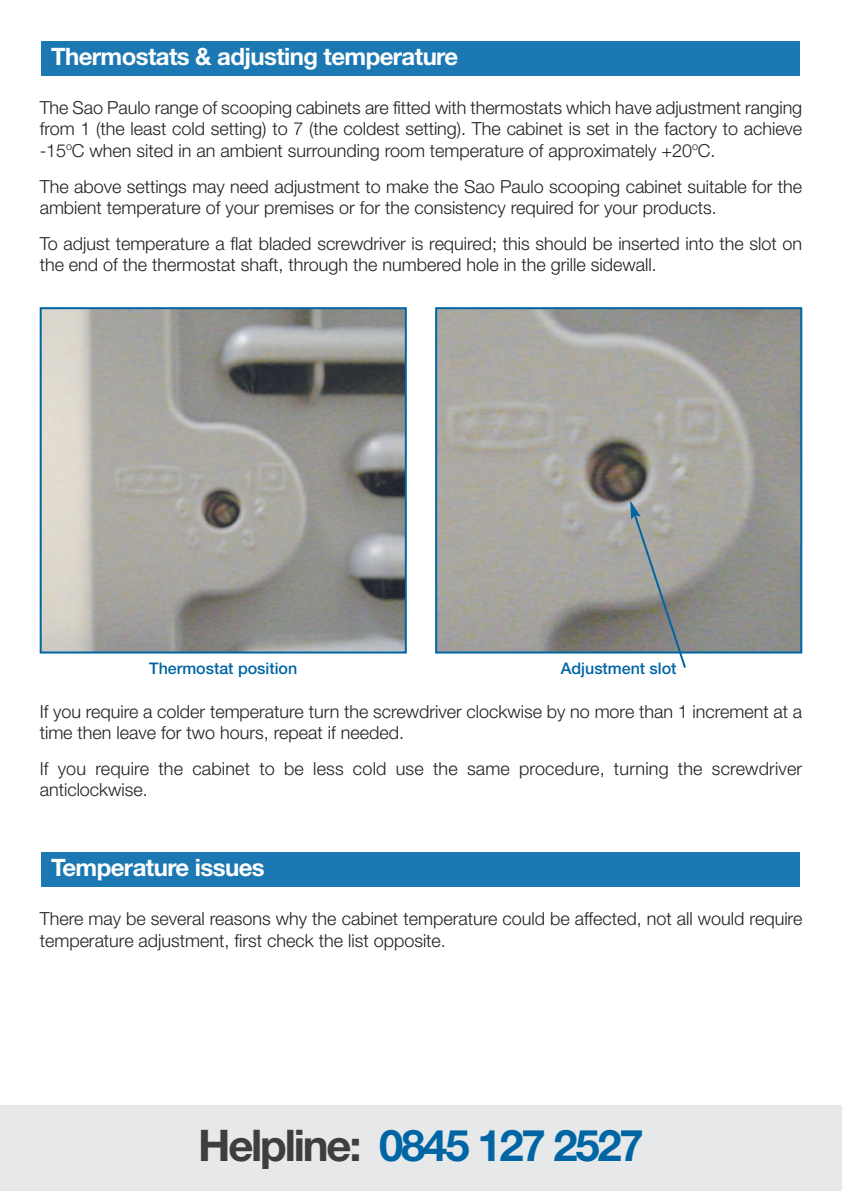
<style>
.page{position:relative;width:842px;height:1191px;background:#fff}
.page>*{position:absolute;margin:0;border:0;box-sizing:border-box;transform-origin:0 0}
.t1{font:700 43.6px "Helvetica Neue";letter-spacing:-.05em;color:#0065a4}
.t2{font:700 24px "Helvetica Neue";letter-spacing:-.025em;color:#fff}
.t3{font:300 18px/21.6px "Helvetica Neue";color:#231f20}
.t4{font:500 16px "Helvetica Neue";color:#0065a4}
.s1{color:#3e3e3f}
</style>
<div class="page">
<div style="left:42px;top:42px;width:758px;height:34px;background:#1b78b2"></div>
<div style="left:42px;top:853px;width:758px;height:34px;background:#1b78b2"></div>
<div style="left:0;top:1106px;width:842px;height:85px;background:#e7e8e9"></div>
<img style="left:43px;top:310px;width:361px;height:340px">
<div style="left:40px;top:307px;width:367px;height:346px;border:2px solid #0065a4"></div>
<img style="left:438px;top:310px;width:361px;height:340px">
<div style="left:435px;top:307px;width:367px;height:346px;border:2px solid #0065a4"></div>
<svg style="left:630px;top:500px;width:57px;height:168px;background:#9a9d9c"></svg>
<h2 class="t2" style="left:51px;top:48px;width:409px">Thermostats &amp; adjusting temperature</h2>
<p class="t3" style="left:40px;top:98px;width:764px;text-align:justify">The Sao Paulo range of scooping cabinets are fitted with thermostats which have adjustment ranging from 1 (the least cold setting) to 7 (the coldest setting). The cabinet is set in the factory to achieve -15<sup>o</sup>C when sited in an ambient surrounding room temperature of approximately +20<sup>o</sup>C.</p>
<p class="t3" style="left:40px;top:177px;width:764px">The above settings may need adjustment to make the Sao Paulo scooping cabinet suitable for the ambient temperature of your premises or for the consistency required for your products.</p>
<p class="t3" style="left:40px;top:234px;width:764px">To adjust temperature a flat bladed screwdriver is required; this should be inserted into the slot on the end of the thermostat shaft, through the numbered hole in the grille sidewall.</p>
<p class="t4" style="left:149px;top:662px;width:149px">Thermostat position</p>
<p class="t4" style="left:561px;top:662px;width:117px">Adjustment slot</p>
<p class="t3" style="left:40px;top:702px;width:764px">If you require a colder temperature turn the screwdriver clockwise by no more than 1 increment at a time then leave for two hours, repeat if needed.</p>
<p class="t3" style="left:40px;top:759px;width:764px">If you require the cabinet to be less cold use the same procedure, turning the screwdriver anticlockwise.</p>
<h2 class="t2" style="left:51px;top:859px;width:215px">Temperature issues</h2>
<p class="t3" style="left:40px;top:909px;width:764px">There may be several reasons why the cabinet temperature could be affected, not all would require temperature adjustment, first check the list opposite.</p>
<h1 class="t1" style="left:198px;top:1129px;width:447px"><span class="s1">Helpline:</span> 0845 127 2527</h1>
</div>
